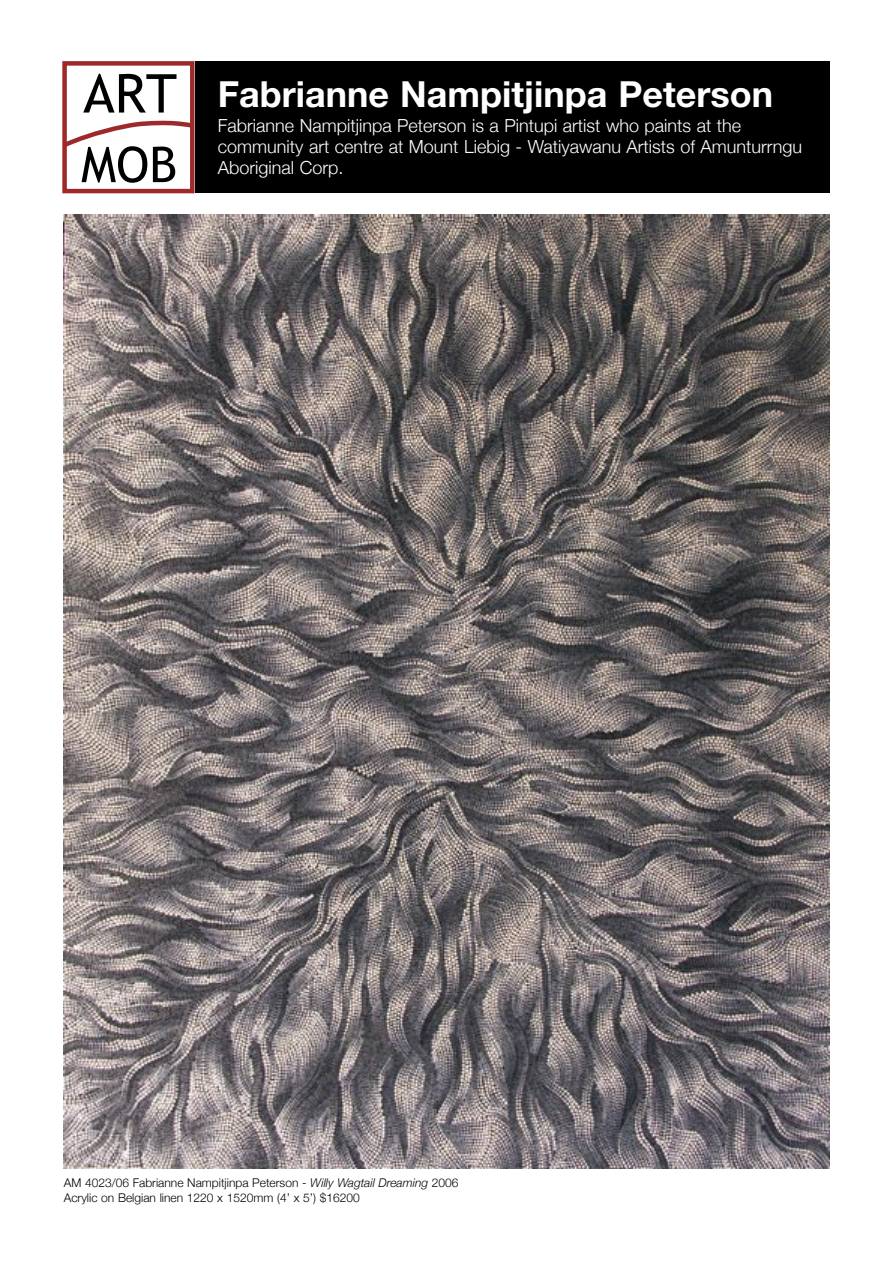
<style>
.page{position:relative;width:893px;height:1263px;background:#fff}
.page>*{position:absolute;margin:0;border:0;box-sizing:border-box;transform-origin:0 0}
.body{font:700 36px "Helvetica Neue";color:#fff}
.body-2{font:300 18px/21px "Helvetica Neue";color:#fff}
.body-3{font:300 12px "Helvetica Neue";color:#000}
.s1{font-style:italic}
</style>
<div class="page">
<div style="left:186px;top:61px;width:643px;height:132px;background:#000"></div>
<div style="left:63px;top:61px;width:131px;height:132px;background:#fff"></div>
<div style="left:63px;top:61px;width:131px;height:132px;border:4px solid #9e292a"></div>
<svg style="left:63px;top:74px;width:131px;height:109px"></svg>
<img style="left:64px;top:214px;width:765px;height:954px">
<p class="body" style="left:218px;top:72px;width:557px">Fabrianne Nampitjinpa Peterson</p>
<p class="body-2" style="left:218px;top:115px;width:586px">Fabrianne Nampitjinpa Peterson is a Pintupi artist who paints at the community art centre at Mount Liebig - Watiyawanu Artists of Amunturrngu<br>Aboriginal Corp.</p>
<p class="body-3" style="left:64px;top:1175px;width:396px">AM 4023/06 Fabrianne Nampitjinpa Peterson - <span class="s1">Willy Wagtail Dreaming</span> 2006</p>
<p class="body-3" style="left:64px;top:1190px;width:297px">Acrylic on Belgian linen 1220 x 1520mm (4’ x 5’) $16200</p>
</div>
